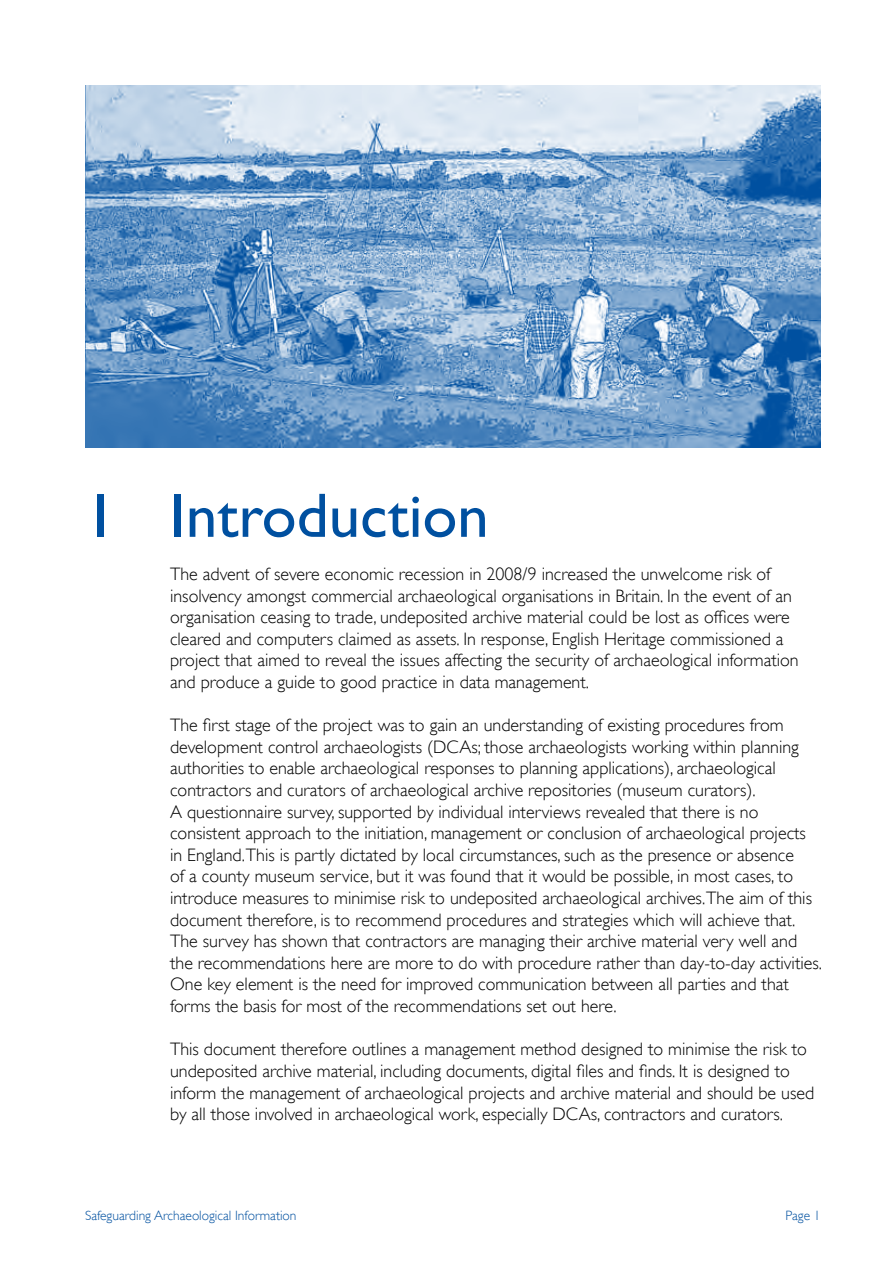
<style>
.page{position:relative;width:893px;height:1263px;background:#fff}
.page>*{position:absolute;margin:0;border:0;box-sizing:border-box;transform-origin:0 0}
.SAI_Primary_Head{font:63px "Gill Sans";color:#0050a0}
.SAI_Body_text{font:300 18px/21.6px "Gill Sans";color:#000}
.t1{font:300 13.5px "Gill Sans";color:#0050a0}
</style>
<div class="page">
<img style="left:85px;top:85px;width:735px;height:363px">
<p class="SAI_Primary_Head" style="left:85px;top:479px;width:405px">1 Introduction</p>
<p class="SAI_Body_text" style="left:170px;top:563px;width:630px">The advent of severe economic recession in 2008/9 increased the unwelcome risk of insolvency amongst commercial archaeological organisations in Britain. In the event of an organisation ceasing to trade, undeposited archive material could be lost as offices were cleared and computers claimed as assets. In response, English Heritage commissioned a project that aimed to reveal the issues affecting the security of archaeological information and produce a guide to good practice in data management.</p>
<p class="SAI_Body_text" style="left:170px;top:714px;width:653px">The first stage of the project was to gain an understanding of existing procedures from development control archaeologists (DCAs; those archaeologists working within planning authorities to enable archaeological responses to planning applications), archaeological contractors and curators of archaeological archive repositories (museum curators).<br>A questionnaire survey, supported by individual interviews revealed that there is no consistent approach to the initiation, management or conclusion of archaeological projects in England.This is partly dictated by local circumstances, such as the presence or absence<br>of a county museum service, but it was found that it would be possible, in most cases, to introduce measures to minimise risk to undeposited archaeological archives.The aim of this document therefore, is to recommend procedures and strategies which will achieve that.<br>The survey has shown that contractors are managing their archive material very well and the recommendations here are more to do with procedure rather than day-to-day activities.<br>One key element is the need for improved communication between all parties and that forms the basis for most of the recommendations set out here.</p>
<p class="SAI_Body_text" style="left:170px;top:1038px;width:646px">This document therefore outlines a management method designed to minimise the risk to undeposited archive material, including documents, digital files and finds. It is designed to inform the management of archaeological projects and archive material and should be used by all those involved in archaeological work, especially DCAs, contractors and curators.</p>
<p class="t1" style="left:85px;top:1208px;width:213px">Safeguarding Archaeological Information</p>
<p class="t1" style="left:786px;top:1208px;width:37px">Page 1</p>
</div>
